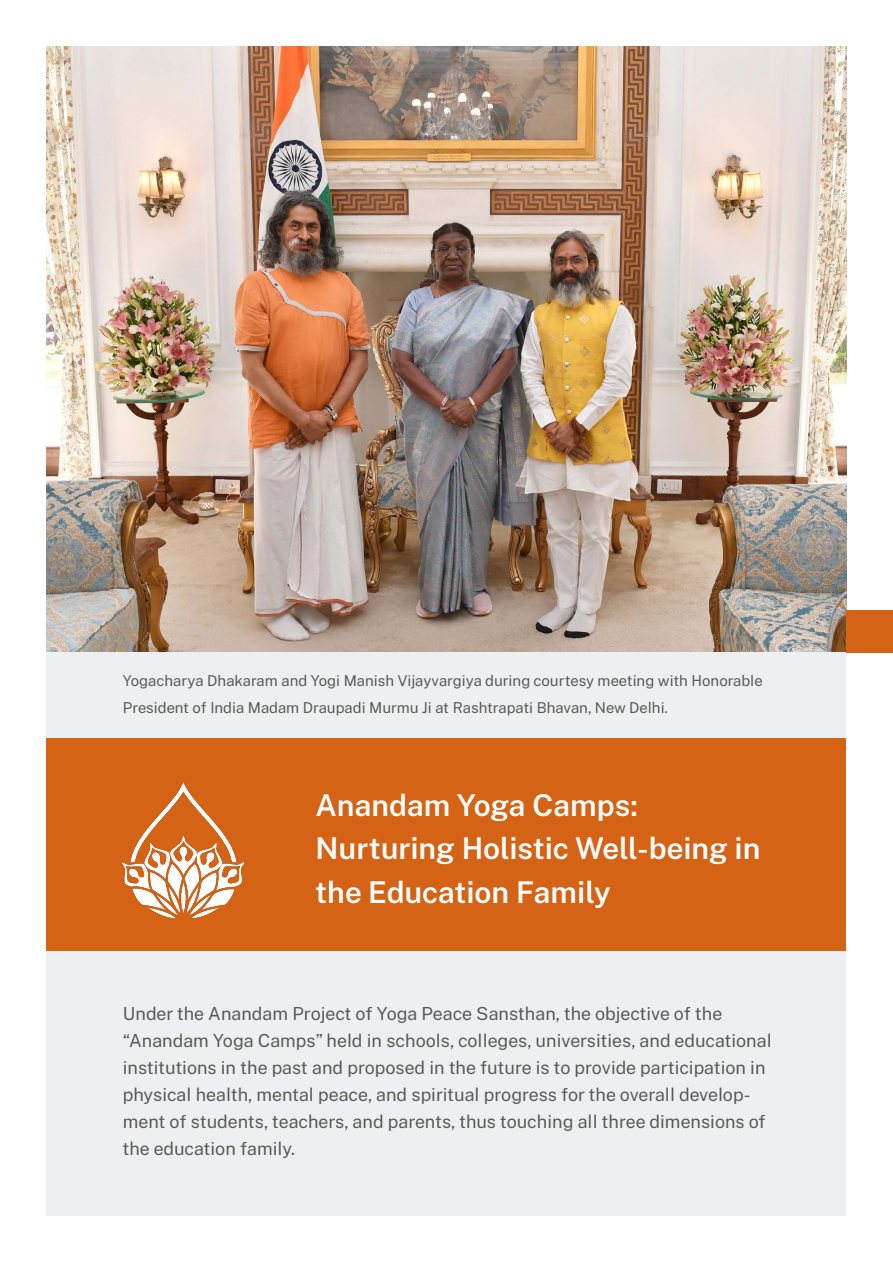
<style>
.page{position:relative;width:893px;height:1263px;background:#fff}
.page>*{position:absolute;margin:0;border:0;box-sizing:border-box;transform-origin:0 0}
.t1{font:600 30px/43.5px "Public Sans";color:#fff}
.t2{font:18px/27px "Public Sans";color:#575756}
.t3{font:15px/27px "Public Sans";color:#575756}
</style>
<div class="page">
<img style="left:47px;top:47px;width:799px;height:606px">
<div style="left:47px;top:653px;width:799px;height:563px;background:#edf0f2"></div>
<div style="left:47px;top:738px;width:799px;height:212px;background:#d46316"></div>
<div style="left:846px;top:610px;width:47px;height:43px;background:#d46316"></div>
<img style="left:123px;top:782px;width:120px;height:135px">
<p class="t3" style="left:123px;top:666px;width:641px">Yogacharya Dhakaram and Yogi Manish Vijayvargiya during courtesy meeting with Honorable<br>President of India Madam Draupadi Murmu Ji at Rashtrapati Bhavan, New Delhi.</p>
<h1 class="t1" style="left:315px;top:782px;width:446px">Anandam Yoga Camps:<br>Nurturing Holistic Well-being in the Education Family</h1>
<p class="t2" style="left:123px;top:999px;width:650px">Under the Anandam Project of Yoga Peace Sansthan, the objective of the “Anandam Yoga Camps” held in schools, colleges, universities, and educational institutions in the past and proposed in the future is to provide participation in physical health, mental peace, and spiritual progress for the overall develop&shy;ment of students, teachers, and parents, thus touching all three dimensions of the education family.</p>
</div>
